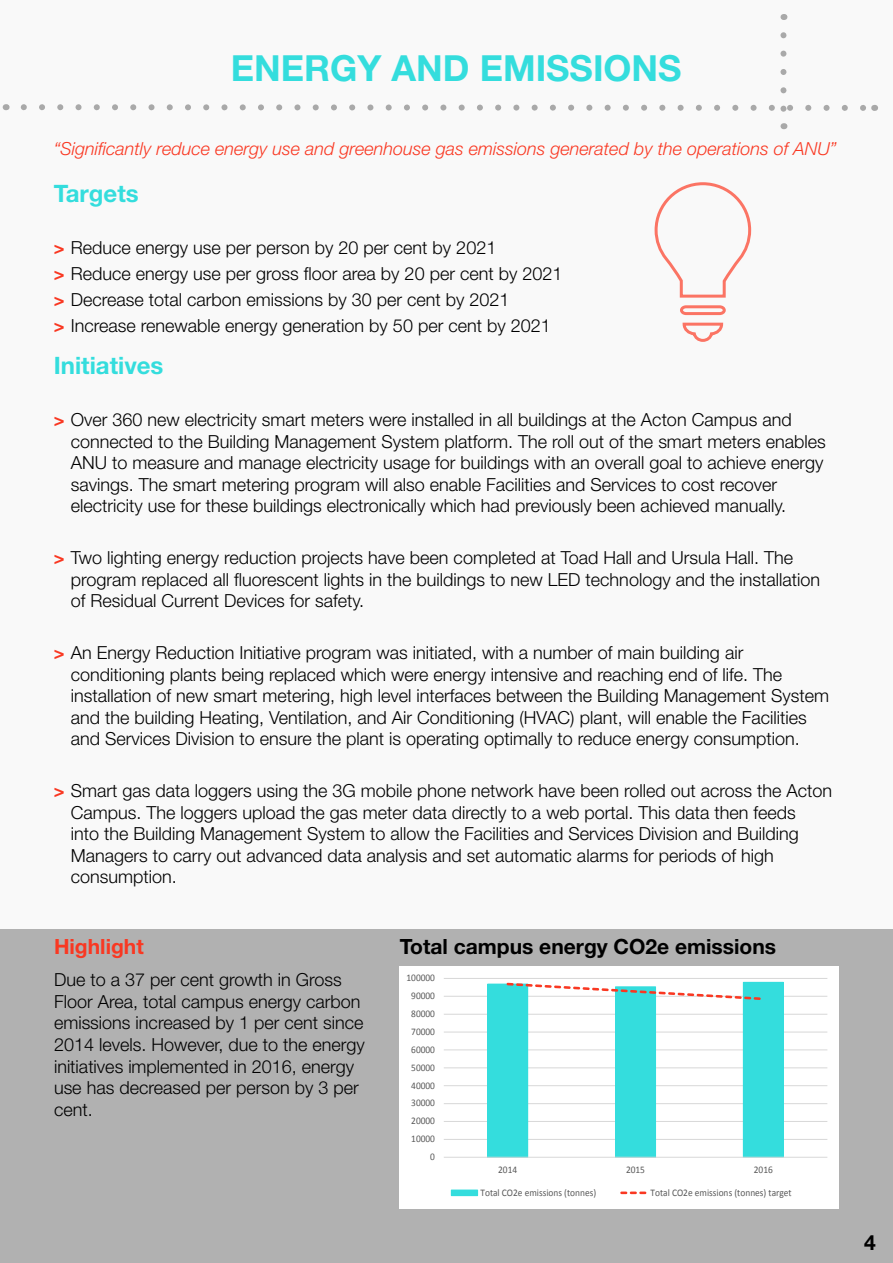
<style>
.page{position:relative;width:893px;height:1263px;background:#fff}
.page>*{position:absolute;margin:0;border:0;box-sizing:border-box;transform-origin:0 0}
.t1{font:700 36px "Helvetica Neue LT Std";color:#34dddd}
.t2{font:700 24px "Helvetica Neue LT Std";color:#34dddd}
.t3{font:700 21px "Helvetica Neue LT Std";color:#000}
.t4{font:700 21px "Helvetica Neue LT Std";color:#f93822}
.t5{font:300 18px/21.6px "Helvetica Neue LT Std";color:#000}
.t6{font:italic 300 18px "Helvetica Neue LT Std";color:#f93822}
.t7{font:10.2px "Calibri";color:#595959;scale:.93 1}
.s1{font-weight:700;color:#f93822}
</style>
<div class="page">
<div style="left:0;top:0;width:893px;height:929px;background:#f9f9f9"></div>
<div style="left:0;top:929px;width:893px;height:334px;background:#b1b1b1"></div>
<svg style="left:20px;top:35px;width:855px;height:77px"></svg>
<svg style="left:654px;top:182px;width:98px;height:160px"></svg>
<div style="left:400px;top:966px;width:439px;height:243px;background:#fff"></div>
<hr style="left:444px;top:1139px;width:383px;height:1px;background:#d9d9d9">
<hr style="left:444px;top:1121px;width:383px;height:1px;background:#d9d9d9">
<hr style="left:444px;top:1103px;width:383px;height:1px;background:#d9d9d9">
<hr style="left:444px;top:1085px;width:383px;height:1px;background:#d9d9d9">
<hr style="left:444px;top:1067px;width:383px;height:1px;background:#d9d9d9">
<hr style="left:444px;top:1049px;width:383px;height:1px;background:#d9d9d9">
<hr style="left:444px;top:1032px;width:383px;height:1px;background:#d9d9d9">
<hr style="left:444px;top:1014px;width:383px;height:1px;background:#d9d9d9">
<hr style="left:444px;top:996px;width:383px;height:1px;background:#d9d9d9">
<hr style="left:444px;top:978px;width:383px;height:1px;background:#d9d9d9">
<div style="left:488px;top:984px;width:40px;height:173px;background:#34dddd"></div>
<div style="left:487px;top:984px;width:41px;height:174px;border:1px solid #34dddd"></div>
<div style="left:615px;top:987px;width:41px;height:170px;background:#34dddd"></div>
<div style="left:743px;top:982px;width:40px;height:175px;background:#34dddd"></div>
<div style="left:743px;top:982px;width:41px;height:176px;border:1px solid #34dddd"></div>
<hr style="left:444px;top:1157px;width:383px;height:1px;background:#d9d9d9">
<svg style="left:505px;top:981px;width:261px;height:20px"></svg>
<div style="left:451px;top:1190px;width:27px;height:5px;background:#34dddd"></div>
<div style="left:451px;top:1190px;width:27px;height:6px;border:1px solid #34dddd"></div>
<svg style="left:621px;top:1191px;width:26px;height:3px"></svg>
<h1 class="t1" style="left:231px;top:46px;width:452px">ENERGY AND EMISSIONS</h1>
<p class="t6" style="left:54px;top:138px;width:784px">“Significantly reduce energy use and greenhouse gas emissions generated by the operations of ANU”</p>
<h2 class="t2" style="left:54px;top:179px;width:86px">Targets</h2>
<p class="t5" style="left:54px;top:234px;width:510px;line-height:25.8px"><span class="s1">&gt;</span> Reduce energy use per person by 20 per cent by 2021<br><span class="s1">&gt;</span> Reduce energy use per gross floor area by 20 per cent by 2021 <span class="s1">&gt;</span> Decrease total carbon emissions by 30 per cent by 2021<br><span class="s1">&gt;</span> Increase renewable energy generation by 50 per cent by 2021</p>
<h2 class="t2" style="left:54px;top:351px;width:111px">Initiatives</h2>
<p class="t5" style="left:71px;top:408px;width:756px;text-indent:-17px"><span class="s1">&gt;</span> Over 360 new electricity smart meters were installed in all buildings at the Acton Campus and connected to the Building Management System platform. The roll out of the smart meters enables ANU to measure and manage electricity usage for buildings with an overall goal to achieve energy savings. The smart metering program will also enable Facilities and Services to cost recover electricity use for these buildings electronically which had previously been achieved manually.</p>
<p class="t5" style="left:71px;top:546px;width:751px;text-indent:-17px"><span class="s1">&gt;</span> Two lighting energy reduction projects have been completed at Toad Hall and Ursula Hall. The program replaced all fluorescent lights in the buildings to new LED technology and the installation of Residual Current Devices for safety.</p>
<p class="t5" style="left:71px;top:641px;width:760px;text-indent:-17px"><span class="s1">&gt;</span> An Energy Reduction Initiative program was initiated, with a number of main building air conditioning plants being replaced which were energy intensive and reaching end of life. The installation of new smart metering, high level interfaces between the Building Management System and the building Heating, Ventilation, and Air Conditioning (HVAC) plant, will enable the Facilities and Services Division to ensure the plant is operating optimally to reduce energy consumption.</p>
<p class="t5" style="left:71px;top:779px;width:763px;text-indent:-17px"><span class="s1">&gt;</span> Smart gas data loggers using the 3G mobile phone network have been rolled out across the Acton Campus. The loggers upload the gas meter data directly to a web portal. This data then feeds<br>into the Building Management System to allow the Facilities and Services Division and Building Managers to carry out advanced data analysis and set automatic alarms for periods of high consumption.</p>
<p class="t4" style="left:54px;top:933px;width:91px">Highlight</p>
<p class="t5" style="left:54px;top:968px;width:312px">Due to a 37 per cent growth in Gross Floor Area, total campus energy carbon emissions increased by 1 per cent since 2014 levels. However, due to the energy initiatives implemented in 2016, energy use has decreased per person by 3 per cent.</p>
<p class="t3" style="left:400px;top:933px;width:378px">Total campus energy CO2e emissions</p>
<p class="t7" style="left:406px;top:971px;width:32px">100000</p>
<p class="t7" style="left:411px;top:989px;width:27px">90000</p>
<p class="t7" style="left:411px;top:1006px;width:27px">80000</p>
<p class="t7" style="left:411px;top:1024px;width:27px">70000</p>
<p class="t7" style="left:411px;top:1042px;width:27px">60000</p>
<p class="t7" style="left:411px;top:1060px;width:27px">50000</p>
<p class="t7" style="left:411px;top:1078px;width:27px">40000</p>
<p class="t7" style="left:411px;top:1096px;width:27px">30000</p>
<p class="t7" style="left:411px;top:1114px;width:27px">20000</p>
<p class="t7" style="left:411px;top:1132px;width:27px">10000</p>
<p class="t7" style="left:430px;top:1150px;width:7px">0</p>
<p class="t7" style="left:498px;top:1163px;width:22px">2014</p>
<p class="t7" style="left:626px;top:1163px;width:22px">2015</p>
<p class="t7" style="left:754px;top:1163px;width:22px">2016</p>
<p class="t7" style="left:480px;top:1185px;width:126px">Total CO2e emissions (tonnes)</p>
<p class="t7" style="left:651px;top:1185px;width:153px">Total CO2e emissions (tonnes) target</p>
<p class="t3" style="left:864px;top:1229px;width:13px">4</p>
</div>
